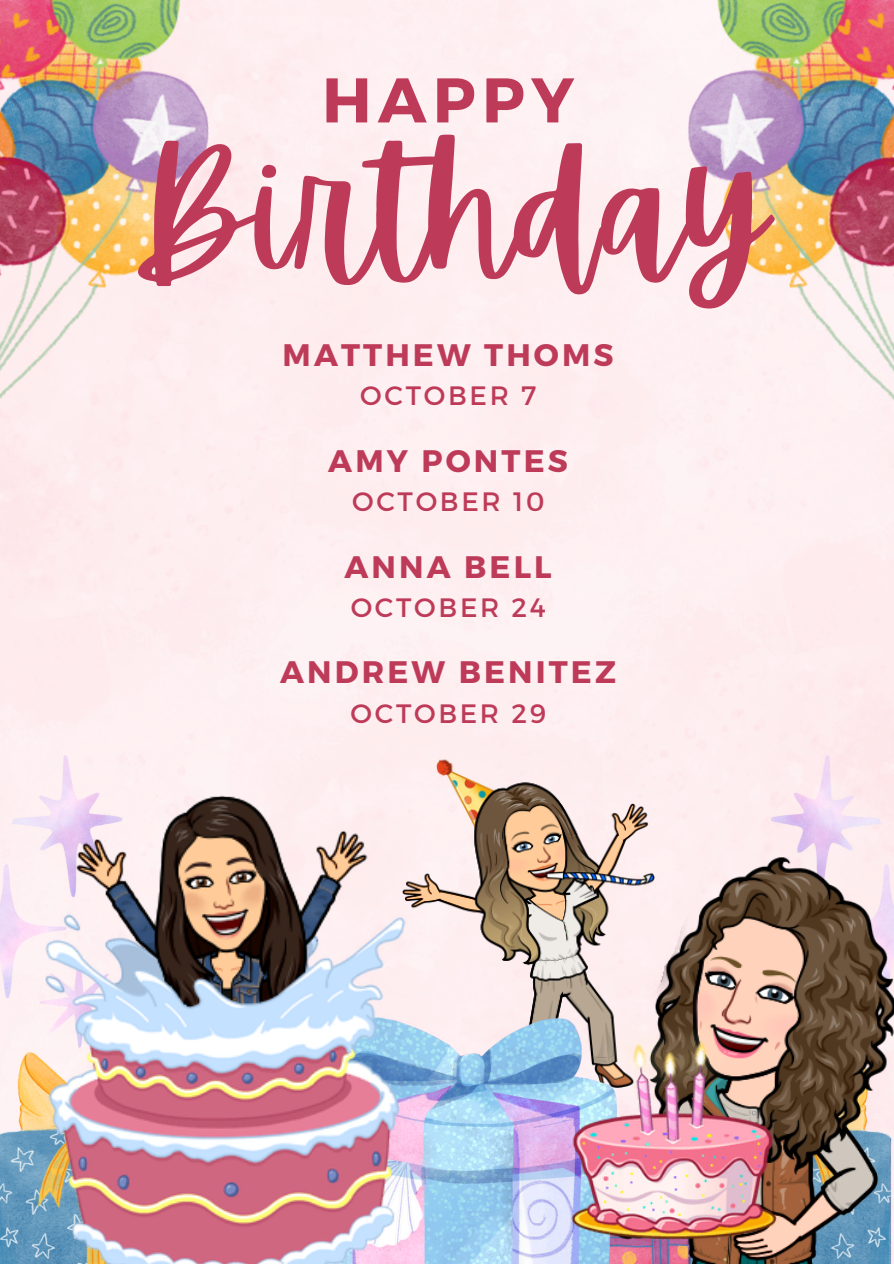
<style>
.page{position:relative;width:894px;height:1264px;background:#fff}
.page>*{position:absolute;margin:0;border:0;box-sizing:border-box;transform-origin:0 0}
.t1{font:164.1px "Apricots";color:#bd3b59}
.t2{font:700 63px "Montserrat";letter-spacing:.1em;color:#bd3b59}
.t3{font:700 31.05px "Montserrat";letter-spacing:.1em;color:#bd3b59}
.t4{font:26.55px "Montserrat";letter-spacing:.1em;color:#bd3b59}
</style>
<div class="page">
<img style="left:650px;top:0;width:243px;height:595px">
<img style="left:0;top:0;width:246px;height:595px">
<div style="left:405px;top:710px;width:346px;height:304px;background:#feeef0"></div>
<img style="left:405px;top:1014px;width:22px;height:249px">
<div style="left:771px;top:755px;width:122px;height:30px;background:#fdeaed"></div>
<img style="left:0;top:666px;width:405px;height:597px">
<img style="left:427px;top:785px;width:466px;height:478px">
<p class="t2" style="left:322px;top:59px;width:253px">HAPPY</p>
<p class="t1" style="left:130px;top:116px;width:637px">Birthday</p>
<h3 class="t3" style="left:282px;top:335px;width:332px">MATTHEW THOMS</h3>
<h3 class="t4" style="left:360px;top:378px;width:177px">OCTOBER 7</h3>
<p class="t3" style="left:328px;top:440px;width:241px">AMY PONTES</p>
<p class="t4" style="left:352px;top:484px;width:194px">OCTOBER 10</p>
<p class="t3" style="left:344px;top:546px;width:209px">ANNA BELL</p>
<p class="t4" style="left:350px;top:590px;width:196px">OCTOBER 24</p>
<p class="t3" style="left:280px;top:652px;width:337px">ANDREW BENITEZ</p>
<p class="t4" style="left:350px;top:696px;width:197px">OCTOBER 29</p>
</div>
